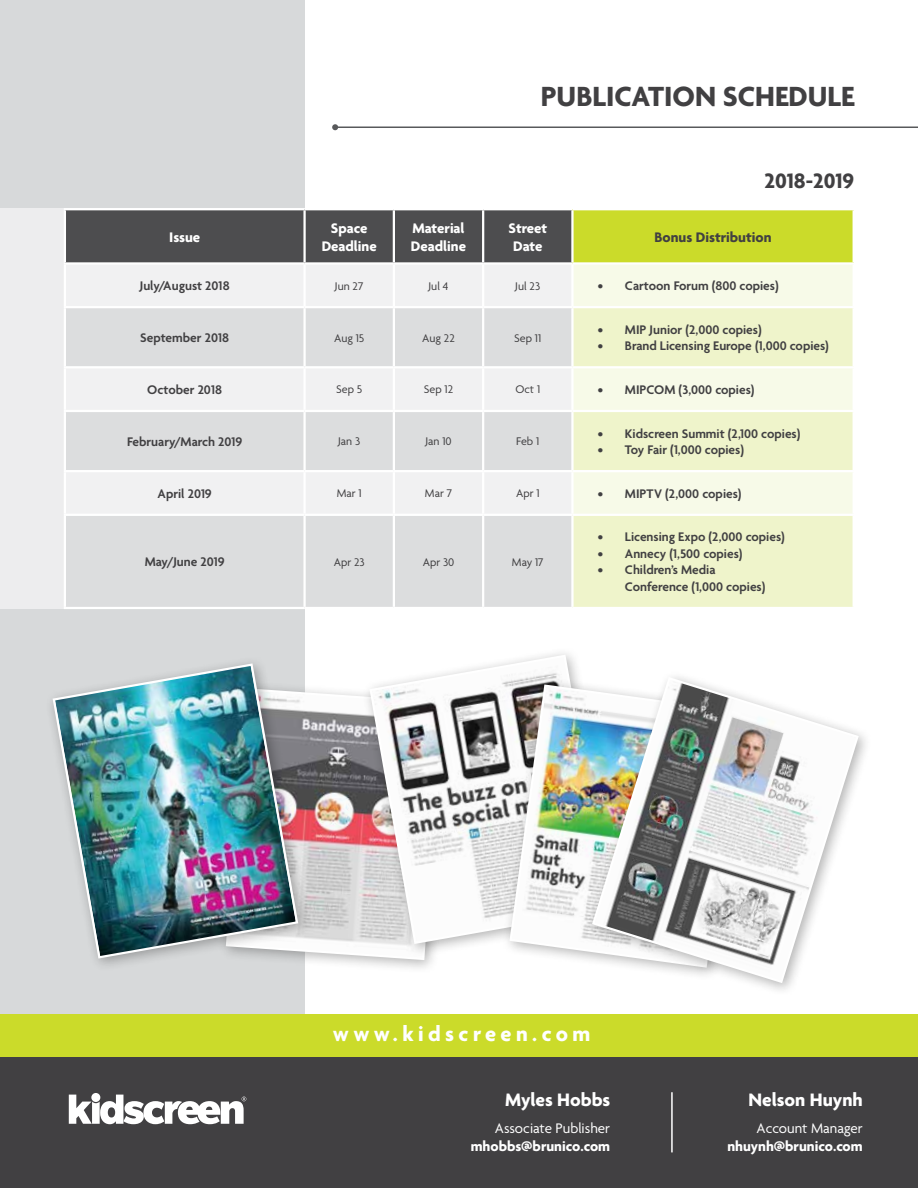
<style>
.page{position:relative;width:918px;height:1188px;background:#fff}
.page>*{position:absolute;margin:0;border:0;box-sizing:border-box;transform-origin:0 0}
.t1{font:700 30px "Agenda";color:#414042}
.t2{font:700 22.5px "Agenda";letter-spacing:.2em;color:#fff}
.t3{font:700 22.5px "Agenda";color:#414042}
.t4{font:700 19.5px "Agenda";color:#fff}
.t5{font:700 15px/18px "Agenda";color:#fff;text-align:center}
.t6{font:15px "Agenda";color:#fff}
.t7{font:700 15px "Agenda";color:#414042}
.t8{font:600 13.5px/16.5px "Agenda";color:#414042}
.t9{font:12px "Agenda";color:#414042}
</style>
<div class="page">
<div style="left:0;top:0;width:305px;height:1056px;background:#d7d9da"></div>
<div style="left:0;top:208px;width:305px;height:401px;background:#ededee"></div>
<div style="left:0;top:1056px;width:918px;height:132px;background:#414042"></div>
<hr style="left:671px;top:1092px;width:2px;height:60px;background:#fff">
<div style="left:91px;top:1093px;width:9px;height:9px;background:#fff;border-radius:50%"></div>
<svg style="left:69px;top:1095px;width:177px;height:29px"></svg>
<div style="left:66px;top:210px;width:505px;height:52px;background:#4d4d4f"></div>
<div style="left:572px;top:209px;width:282px;height:54px;background:#cbdb2a"></div>
<div style="left:306px;top:265px;width:265px;height:41px;background:#f1f1f2"></div>
<div style="left:574px;top:265px;width:279px;height:41px;background:#f7fae8"></div>
<svg style="left:66px;top:308px;width:505px;height:299px;fill:#dcddde"></svg>
<svg style="left:574px;top:308px;width:279px;height:299px;background:#f1f5d3"></svg>
<hr style="left:64px;top:208px;width:241px;height:2px;background:#fff">
<hr style="left:64px;top:210px;width:2px;height:52px;background:#fff">
<hr style="left:303px;top:210px;width:3px;height:52px;background:#fff">
<hr style="left:393px;top:210px;width:2px;height:52px;background:#fff">
<hr style="left:482px;top:210px;width:2px;height:52px;background:#fff">
<hr style="left:572px;top:208px;width:283px;height:2px;background:#fff">
<hr style="left:571px;top:210px;width:3px;height:52px;background:#fff">
<hr style="left:853px;top:210px;width:2px;height:52px;background:#fff">
<hr style="left:64px;top:262px;width:241px;height:3px;background:#fff">
<hr style="left:64px;top:265px;width:2px;height:41px;background:#fff">
<hr style="left:303px;top:265px;width:3px;height:41px;background:#fff">
<hr style="left:393px;top:265px;width:2px;height:41px;background:#fff">
<hr style="left:482px;top:265px;width:2px;height:41px;background:#fff">
<hr style="left:572px;top:262px;width:283px;height:3px;background:#fff">
<hr style="left:64px;top:306px;width:241px;height:2px;background:#fff">
<hr style="left:64px;top:308px;width:2px;height:58px;background:#fff">
<hr style="left:303px;top:308px;width:3px;height:58px;background:#fff">
<hr style="left:393px;top:308px;width:2px;height:58px;background:#fff">
<hr style="left:482px;top:308px;width:2px;height:58px;background:#fff">
<hr style="left:64px;top:366px;width:241px;height:2px;background:#fff">
<hr style="left:64px;top:368px;width:2px;height:42px;background:#fff">
<hr style="left:305px;top:366px;width:89px;height:2px;background:#fff">
<hr style="left:303px;top:368px;width:3px;height:42px;background:#fff">
<hr style="left:394px;top:366px;width:89px;height:2px;background:#fff">
<hr style="left:393px;top:368px;width:2px;height:42px;background:#fff">
<hr style="left:483px;top:366px;width:89px;height:2px;background:#fff">
<hr style="left:482px;top:368px;width:2px;height:42px;background:#fff">
<hr style="left:572px;top:366px;width:283px;height:2px;background:#fff">
<hr style="left:64px;top:410px;width:241px;height:2px;background:#fff">
<hr style="left:64px;top:412px;width:2px;height:58px;background:#fff">
<hr style="left:305px;top:410px;width:89px;height:2px;background:#fff">
<hr style="left:303px;top:412px;width:3px;height:58px;background:#fff">
<hr style="left:394px;top:410px;width:89px;height:2px;background:#fff">
<hr style="left:393px;top:412px;width:2px;height:58px;background:#fff">
<hr style="left:483px;top:410px;width:89px;height:2px;background:#fff">
<hr style="left:482px;top:412px;width:2px;height:58px;background:#fff">
<hr style="left:572px;top:410px;width:283px;height:2px;background:#fff">
<hr style="left:64px;top:470px;width:241px;height:2px;background:#fff">
<hr style="left:64px;top:472px;width:2px;height:42px;background:#fff">
<hr style="left:305px;top:470px;width:89px;height:2px;background:#fff">
<hr style="left:303px;top:472px;width:3px;height:42px;background:#fff">
<hr style="left:394px;top:470px;width:89px;height:2px;background:#fff">
<hr style="left:393px;top:472px;width:2px;height:42px;background:#fff">
<hr style="left:483px;top:470px;width:89px;height:2px;background:#fff">
<hr style="left:482px;top:472px;width:2px;height:42px;background:#fff">
<hr style="left:572px;top:470px;width:283px;height:2px;background:#fff">
<hr style="left:64px;top:514px;width:241px;height:2px;background:#fff">
<hr style="left:64px;top:516px;width:2px;height:91px;background:#fff">
<hr style="left:305px;top:514px;width:89px;height:2px;background:#fff">
<hr style="left:303px;top:516px;width:3px;height:91px;background:#fff">
<hr style="left:394px;top:514px;width:89px;height:2px;background:#fff">
<hr style="left:393px;top:516px;width:2px;height:91px;background:#fff">
<hr style="left:483px;top:514px;width:89px;height:2px;background:#fff">
<hr style="left:482px;top:516px;width:2px;height:91px;background:#fff">
<hr style="left:572px;top:514px;width:283px;height:2px;background:#fff">
<hr style="left:64px;top:607px;width:241px;height:2px;background:#fff">
<div style="left:218px;top:680px;width:238px;height:294px;background:#000;opacity:.3"></div>
<svg style="left:312px;top:687px;width:132px;height:274px"></svg>
<div style="left:362px;top:647px;width:262px;height:311px;background:#000;opacity:.3"></div>
<svg style="left:368px;top:653px;width:244px;height:292px"></svg>
<div style="left:501px;top:676px;width:255px;height:305px;background:#000;opacity:.3"></div>
<img style="left:508px;top:683px;width:76px;height:286px">
<div style="left:584px;top:669px;width:288px;height:328px;background:#000;opacity:.3"></div>
<img style="left:591px;top:676px;width:269px;height:309px">
<div style="left:45px;top:656px;width:267px;height:316px;background:#000;opacity:.3"></div>
<img style="left:51px;top:662px;width:249px;height:298px">
<div style="left:0;top:1014px;width:918px;height:43px;background:#cbdb2a"></div>
<hr style="left:335px;top:127px;width:583px;height:1px;background:#58595b">
<svg style="left:332px;top:124px;width:6px;height:6px"></svg>
<h1 class="t1" style="left:541px;top:80px;width:315px">PUBLICATION SCHEDULE</h1>
<h2 class="t3" style="left:765px;top:169px;width:91px">2018-2019</h2>
<p class="t5" style="left:169px;top:229px;width:33px">Issue</p>
<p class="t5" style="left:322px;top:220px;width:57px">Space<br>Deadline</p>
<p class="t5" style="left:411px;top:220px;width:57px;text-align:left">Material<br>Deadline</p>
<p class="t5" style="left:509px;top:220px;width:40px">Street<br>Date</p>
<p class="t7" style="left:655px;top:229px;width:119px">Bonus Distribution</p>
<p class="t8" style="left:140px;top:278px;width:91px">July/August 2018</p>
<p class="t9" style="left:335px;top:279px;width:30px">Jun 27</p>
<p class="t9" style="left:429px;top:279px;width:22px">Jul 4</p>
<p class="t9" style="left:515px;top:279px;width:26px">Jul 23</p>
<p class="t8" style="left:598px;top:278px;width:182px">• Cartoon Forum (800 copies)</p>
<p class="t8" style="left:140px;top:330px;width:90px">September 2018</p>
<p class="t9" style="left:334px;top:331px;width:32px">Aug 15</p>
<p class="t9" style="left:422px;top:331px;width:34px">Aug 22</p>
<p class="t9" style="left:514px;top:331px;width:28px">Sep 11</p>
<p class="t8" style="left:598px;top:322px;width:165px">• MIP Junior (2,000 copies)</p>
<p class="t8" style="left:598px;top:339px;width:233px">• Brand Licensing Europe (1,000 copies)</p>
<p class="t8" style="left:147px;top:382px;width:76px">October 2018</p>
<p class="t9" style="left:336px;top:383px;width:28px">Sep 5</p>
<p class="t9" style="left:424px;top:383px;width:31px">Sep 12</p>
<p class="t9" style="left:515px;top:383px;width:26px">Oct 1</p>
<p class="t8" style="left:598px;top:382px;width:158px">• MIPCOM (3,000 copies)</p>
<p class="t8" style="left:127px;top:434px;width:117px">February/March 2019</p>
<p class="t9" style="left:338px;top:435px;width:24px">Jan 3</p>
<p class="t9" style="left:425px;top:435px;width:28px">Jan 10</p>
<p class="t9" style="left:516px;top:435px;width:24px">Feb 1</p>
<p class="t8" style="left:598px;top:426px;width:204px">• Kidscreen Summit (2,100 copies)</p>
<p class="t8" style="left:598px;top:442px;width:148px">• Toy Fair (1,000 copies)</p>
<p class="t8" style="left:158px;top:486px;width:56px">April 2019</p>
<p class="t9" style="left:337px;top:487px;width:26px">Mar 1</p>
<p class="t9" style="left:425px;top:487px;width:29px">Mar 7</p>
<p class="t9" style="left:516px;top:487px;width:25px">Apr 1</p>
<p class="t8" style="left:598px;top:486px;width:145px">• MIPTV (2,000 copies)</p>
<p class="t8" style="left:145px;top:554px;width:81px">May/June 2019</p>
<p class="t9" style="left:334px;top:555px;width:32px">Apr 23</p>
<p class="t9" style="left:423px;top:555px;width:33px">Apr 30</p>
<p class="t9" style="left:512px;top:555px;width:33px">May 17</p>
<p class="t8" style="left:598px;top:530px;width:188px">• Licensing Expo (2,000 copies)</p>
<p class="t8" style="left:598px;top:546px;width:146px">• Annecy (1,500 copies)</p>
<p class="t8" style="left:625px;top:563px;width:142px;text-indent:-27px">• Children’s Media<br>Conference (1,000 copies)</p>
<h2 class="t2" style="left:333px;top:1021px;width:259px">www.kidscreen.com</h2>
<h3 class="t4" style="left:505px;top:1089px;width:106px">Myles Hobbs</h3>
<p class="t6" style="left:495px;top:1120px;width:117px">Associate Publisher</p>
<p class="t5" style="left:471px;top:1138px;width:141px">mhobbs@brunico.com</p>
<h3 class="t4" style="left:748px;top:1089px;width:116px">Nelson Huynh</h3>
<p class="t6" style="left:757px;top:1120px;width:108px">Account Manager</p>
<p class="t5" style="left:727px;top:1138px;width:137px">nhuynh@brunico.com</p>
</div>
